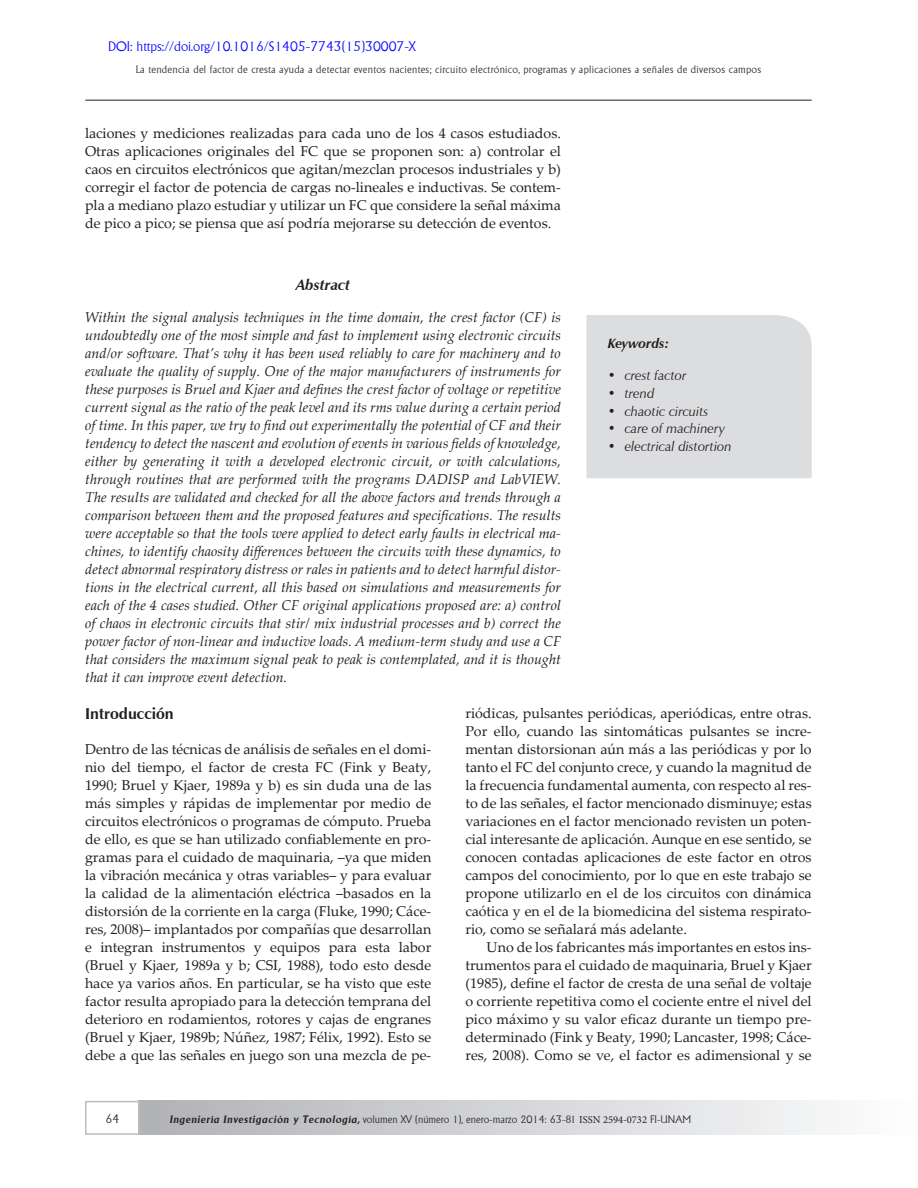
<style>
.page{position:relative;width:918px;height:1188px;background:#fff}
.page>*{position:absolute;margin:0;border:0;box-sizing:border-box;transform-origin:0 0}
.t1{font:700 15.75px "Zapf Humanist 601 BT";color:#231f20}
.t2{font:italic 700 15px "Zapf Humanist 601 BT";color:#231f20}
.t3{font:14.25px/18px "Palatino Linotype";color:#231f20;text-align:justify}
.t4{font:italic 14.25px/18px "Palatino Linotype";color:#231f20;text-align:justify}
.t5{font:italic 13.5px "Zapf Humanist 601 BT";color:#231f20}
.t6{font:300 13.5px "Adelon";color:#00f}
.t7{font:italic 700 13.5px "Zapf Humanist 601 BT";color:#231f20}
.t8{font:300 12px "Adelon";color:#231f20}
.t9{font:300 10.5px "Adelon";letter-spacing:.025em;color:#231f20}
.t10{font:300 10.5px "Adelon";color:#231f20}
.s1{font-style:normal}
.s2{font-weight:600;font-style:italic}
.s3{font-family:"Minion Pro";font-weight:400}
</style>
<div class="page">
<div style="left:138px;top:1101px;width:780px;height:34px;background:linear-gradient(to right,#b0b1b5,#fdfefe)"></div>
<hr style="left:85px;top:100px;width:727px;height:1px;background:#231f20">
<div style="left:85px;top:1101px;width:55px;height:34px;border:2px solid #bcbdc0"></div>
<div style="left:586px;top:315px;width:226px;height:163px;background:#dcdddf"></div>
<p class="t6" style="left:108px;top:38px;width:310px">DOI: https://doi.org/10.1016/S1405-7743(15)30007-X</p>
<p class="t9" style="left:136px;top:63px;width:627px">La tendencia del factor de cresta ayuda a detectar eventos nacientes; circuito electrónico, programas y aplicaciones a señales de diversos campos</p>
<p class="t3" style="left:85px;top:123px;width:477px">laciones y mediciones realizadas para cada uno de los 4 casos estudiados.<br>Otras aplicaciones originales del FC que se proponen son: a) controlar el caos en circuitos electrónicos que agitan/mezclan procesos industriales y b) corregir el factor de potencia de cargas no-lineales e inductivas. Se contem&shy;pla a mediano plazo estudiar y utilizar un FC que considere la señal máxima de pico a pico; se piensa que así podría mejorarse su detección de eventos.</p>
<p class="t2" style="left:296px;top:276px;width:55px">Abstract</p>
<p class="t4" style="left:85px;top:307px;width:477px">Within the signal analysis techniques in the time domain, the crest factor (CF) is undoubtedly one of the most simple and fast to implement using electronic circuits and/or software. That’s why it has been used reliably to care for machinery and to evaluate the quality of supply. One of the major manufacturers of instruments for these purposes is Bruel and Kjaer and defines the crest factor of voltage or repetitive current signal as the ratio of the peak level and its rms value during a certain period of time. In this paper, we try to find out experimentally the potential of CF and their tendency to detect the nascent and evolution of events in various fields of knowledge, either by generating it with a developed electronic circuit, or with calculations, through routines that are performed with the programs DADISP and LabVIEW.<br>The results are validated and checked for all the above factors and trends through a comparison between them and the proposed features and specifications. The results were acceptable so that the tools were applied to detect early faults in electrical ma&shy;chines, to identify chaosity differences between the circuits with these dynamics, to detect abnormal respiratory distress or rales in patients and to detect harmful distor&shy;tions in the electrical current, all this based on simulations and measurements for each of the 4 cases studied. Other CF original applications proposed are: a) control of chaos in electronic circuits that stir/ mix industrial processes and b) correct the power factor of non-linear and inductive loads. A medium-term study and use a CF that considers the maximum signal peak to peak is contemplated, and it is thought that it can improve event detection.</p>
<p class="t7" style="left:608px;top:335px;width:63px">Keywords:</p>
<p class="t5" style="left:608px;top:367px;width:80px"><span class="s1">•</span> crest factor</p>
<p class="t5" style="left:608px;top:385px;width:48px"><span class="s1">•</span> trend</p>
<p class="t5" style="left:608px;top:403px;width:102px"><span class="s1">•</span> chaotic circuits</p>
<p class="t5" style="left:608px;top:421px;width:119px"><span class="s1">•</span> care of machinery</p>
<p class="t5" style="left:608px;top:439px;width:126px"><span class="s1">•</span> electrical distortion</p>
<p class="t1" style="left:85px;top:704px;width:90px">Introducción</p>
<p class="t3" style="left:85px;top:739px;width:348px">Dentro de las técnicas de análisis de señales en el domi&shy;nio del tiempo, el factor de cresta FC (Fink y Beaty, 1990; Bruel y Kjaer, 1989a y b) es sin duda una de las más simples y rápidas de implementar por medio de circuitos electrónicos o programas de cómputo. Prueba de ello, es que se han utilizado confiablemente en pro&shy;gramas para el cuidado de maquinaria, –ya que miden la vibración mecánica y otras variables– y para evaluar la calidad de la alimentación eléctrica –basados en la distorsión de la corriente en la carga (Fluke, 1990; Cáce&shy;res, 2008)– implantados por compañías que desarrollan e integran instrumentos y equipos para esta labor (Bruel y Kjaer, 1989a y b; CSI, 1988), todo esto desde hace ya varios años. En particular, se ha visto que este factor resulta apropiado para la detección temprana del deterioro en rodamientos, rotores y cajas de engranes (Bruel y Kjaer, 1989b; Núñez, 1987; Félix, 1992). Esto se debe a que las señales en juego son una mezcla de pe-</p>
<p class="t3" style="left:465px;top:703px;width:348px">riódicas, pulsantes periódicas, aperiódicas, entre otras.<br>Por ello, cuando las sintomáticas pulsantes se incre&shy;mentan distorsionan aún más a las periódicas y por lo tanto el FC del conjunto crece, y cuando la magnitud de la frecuencia fundamental aumenta, con respecto al res&shy;to de las señales, el factor mencionado disminuye; estas variaciones en el factor mencionado revisten un poten&shy;cial interesante de aplicación. Aunque en ese sentido, se conocen contadas aplicaciones de este factor en otros campos del conocimiento, por lo que en este trabajo se propone utilizarlo en el de los circuitos con dinámica caótica y en el de la biomedicina del sistema respirato&shy;rio, como se señalará más adelante.</p>
<p class="t3" style="left:465px;top:937px;width:348px;text-indent:21px">Uno de los fabricantes más importantes en estos ins&shy;trumentos para el cuidado de maquinaria, Bruel y Kjaer (1985), define el factor de cresta de una señal de voltaje o corriente repetitiva como el cociente entre el nivel del pico máximo y su valor eficaz durante un tiempo pre&shy;determinado (Fink y Beaty, 1990; Lancaster, 1998; Cáce&shy;res, 2008). Como se ve, el factor es adimensional y se</p>
<p class="t8" style="left:106px;top:1112px;width:15px">64</p>
<p class="t10" style="left:169px;top:1113px;width:523px"><span class="s2">Ingeniería Investigación y Tecnología,</span> volumen XV (número 1), enero-marzo 2014: 63-81 <span class="s3">ISSN 2594-0732</span> FI-UNAM</p>
</div>
